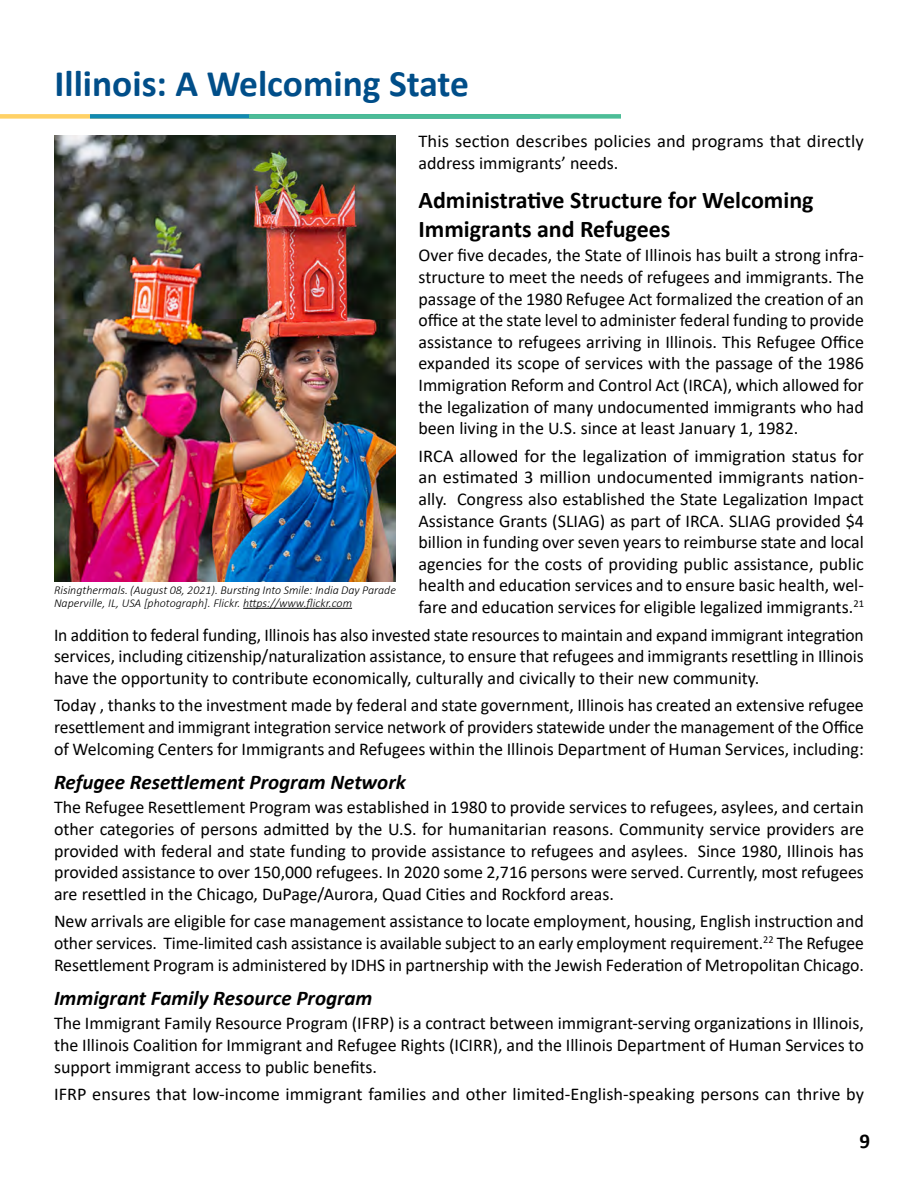
<style>
.page{position:relative;width:918px;height:1188px;background:#fff}
.page>*{position:absolute;margin:0;border:0;box-sizing:border-box;transform-origin:0 0}
.t1{font:700 37.5px "Calibri";color:#004e89}
.t2{font:700 24px/28.8px "Calibri";color:#000}
.t3{font:italic 700 21px "Calibri";color:#000}
.t4{font:700 21px "Calibri";color:#000}
.Paragraph_Style_1{font:18px/21.6px "Calibri";color:#000;text-align:justify}
.Paragraph_Style_1-2{font:italic 300 12px/12.8px "Calibri";color:#000}
</style>
<div class="page">
<div style="left:0;top:114px;width:450px;height:5px;background:#ffd166"></div>
<div style="left:90px;top:114px;width:450px;height:5px;background:#118ab2"></div>
<div style="left:249px;top:114px;width:372px;height:5px;background:#4cbd97"></div>
<hr style="left:243px;top:608px;width:109px;height:1px;background:#000">
<img style="left:54px;top:135px;width:342px;height:446px">
<h2 class="t1" style="left:54px;top:57px;width:416px">Illinois: A Welcoming State</h2>
<p class="Paragraph_Style_1" style="left:418px;top:130px;width:447px">This section describes policies and programs that directly address immigrants’ needs.</p>
<h3 class="t2" style="left:418px;top:185px;width:397px">Administrative Structure for Welcoming<br>Immigrants and Refugees</h3>
<p class="Paragraph_Style_1" style="left:418px;top:244px;width:447px">Over five decades, the State of Illinois has built a strong infra&shy;structure to meet the needs of refugees and immigrants. The passage of the 1980 Refugee Act formalized the creation of an office at the state level to administer federal funding to provide assistance to refugees arriving in Illinois. This Refugee Office expanded its scope of services with the passage of the 1986<br>Immigration Reform and Control Act (IRCA), which allowed for the legalization of many undocumented immigrants who had been living in the U.S. since at least January 1, 1982.</p>
<p class="Paragraph_Style_1" style="left:418px;top:445px;width:447px">IRCA allowed for the legalization of immigration status for an estimated 3 million undocumented immigrants nation&shy;ally. Congress also established the State Legalization Impact Assistance Grants (SLIAG) as part of IRCA. SLIAG provided $4 billion in funding over seven years to reimburse state and local agencies for the costs of providing public assistance, public health and education services and to ensure basic health, wel&shy;fare and education services for eligible legalized immigrants.<sup>21</sup></p>
<p class="Paragraph_Style_1" style="left:54px;top:623px;width:811px">In addition to federal funding, Illinois has also invested state resources to maintain and expand immigrant integration services, including citizenship/naturalization assistance, to ensure that refugees and immigrants resettling in Illinois have the opportunity to contribute economically, culturally and civically to their new community.</p>
<p class="Paragraph_Style_1" style="left:54px;top:694px;width:812px">Today , thanks to the investment made by federal and state government, Illinois has created an extensive refugee resettlement and immigrant integration service network of providers statewide under the management of the Office of Welcoming Centers for Immigrants and Refugees within the Illinois Department of Human Services, including:</p>
<h4 class="t3" style="left:54px;top:767px;width:353px">Refugee Resettlement Program Network</h4>
<p class="Paragraph_Style_1" style="left:54px;top:796px;width:812px">The Refugee Resettlement Program was established in 1980 to provide services to refugees, asylees, and certain other categories of persons admitted by the U.S. for humanitarian reasons. Community service providers are provided with federal and state funding to provide assistance to refugees and asylees. Since 1980, Illinois has provided assistance to over 150,000 refugees. In 2020 some 2,716 persons were served. Currently, most refugees are resettled in the Chicago, DuPage/Aurora, Quad Cities and Rockford areas.</p>
<p class="Paragraph_Style_1" style="left:54px;top:910px;width:812px">New arrivals are eligible for case management assistance to locate employment, housing, English instruction and other services. Time-limited cash assistance is available subject to an early employment requirement.<sup>22</sup> The Refugee Resettlement Program is administered by IDHS in partnership with the Jewish Federation of Metropolitan Chicago.</p>
<h4 class="t3" style="left:54px;top:983px;width:320px">Immigrant Family Resource Program</h4>
<p class="Paragraph_Style_1" style="left:54px;top:1012px;width:811px">The Immigrant Family Resource Program (IFRP) is a contract between immigrant-serving organizations in Illinois, the Illinois Coalition for Immigrant and Refugee Rights (ICIRR), and the Illinois Department of Human Services to support immigrant access to public benefits.</p>
<p class="Paragraph_Style_1" style="left:54px;top:1083px;width:812px">IFRP ensures that low-income immigrant families and other limited-English-speaking persons can thrive by</p>
<p class="Paragraph_Style_1-2" style="left:54px;top:584px;width:344px">Risingthermals. (August 08, 2021). Bursting Into Smile: India Day Parade<br>Naperville, IL, USA [photograph]. Flickr. https://www.flickr.com</p>
<p class="t4" style="left:859px;top:1126px;width:12px">9</p>
</div>
